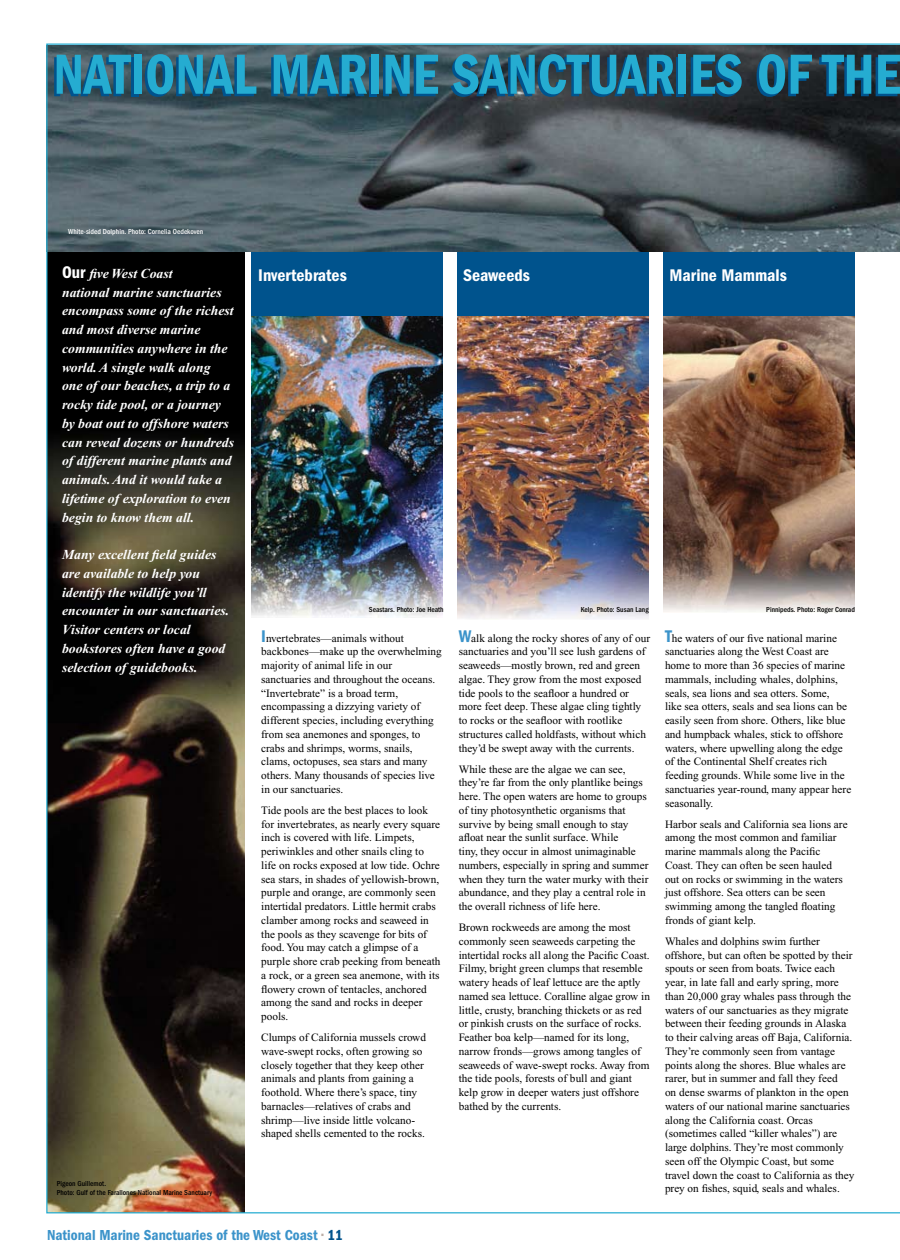
<style>
.page{position:relative;width:900px;height:1260px;background:#fff}
.page>*{position:absolute;margin:0;border:0;box-sizing:border-box;transform-origin:0 0}
.t1{font:600 condensed 58.5px "Franklin Gothic";color:#25acd1;scale:.92 1}
.t2{font:600 condensed 17.5px "Franklin Gothic";color:#fff}
.t3{font:600 condensed 15px "Franklin Gothic";color:#3b93ca}
.t4{font:italic 700 13.75px/18.8px "Times New Roman";color:#fff}
.t5{font:11.25px/13.8px "Times New Roman";color:#000}
.t6{font:500 condensed 7.5px/9px "Franklin Gothic";color:#000}
.t7{font:500 condensed 7.5px "Franklin Gothic";color:#fff}
.s1{font-family:"Franklin Gothic";font-weight:600;font-style:normal;font-stretch:condensed;font-size:17.5px}
.s2{font-family:"Franklin Gothic";font-weight:600;font-stretch:condensed;font-size:17.5px;color:#3b93ca}
.s3{color:#bcaea6}
.s4{color:#00538d}
</style>
<div class="page">
<img style="left:46px;top:43px;width:854px;height:1170px">
<h1 class="t1" style="left:54px;top:41px;width:922px">NATIONAL MARINE SANCTUARIES OF THE</h1>
<p class="t7" style="left:68px;top:227px;width:137px">White-sided Dolphin. Photo: Cornelia Oedekoven</p>
<p class="t4" style="left:62px;top:264px;width:174px"><span class="s1">Our</span> five West Coast<br>national marine sanctuaries encompass some of the richest and most diverse marine communities anywhere in the world. A single walk along one of our beaches, a trip to a rocky tide pool, or a journey by boat out to offshore waters can reveal dozens or hundreds of different marine plants and animals. And it would take a lifetime of exploration to even begin to know them all.</p>
<p class="t4" style="left:62px;top:545px;width:169px">Many excellent field guides are available to help you identify the wildlife you’ll encounter in our sanctuaries.<br>Visitor centers or local bookstores often have a good selection of guidebooks.</p>
<p class="t6" style="left:57px;top:1179px;width:157px">Pigeon Guillemot.<br>Photo: Gulf of the Farallones National Marine Sanctuary</p>
<h2 class="t2" style="left:258px;top:266px;width:90px">Invertebrates</h2>
<p class="t6" style="left:369px;top:605px;width:76px">Seastars. Photo: Joe Heath</p>
<p class="t5" style="left:261px;top:631px;width:182px"><span class="s2">I</span>nvertebrates—animals without backbones—make up the overwhelming majority of animal life in our sanctuaries and throughout the oceans. “Invertebrate” is a broad term, encompassing a dizzying variety of different species, including everything from sea anemones and sponges, to crabs and shrimps, worms, snails, clams, octopuses, sea stars and many others. Many thousands of species live in our sanctuaries.</p>
<p class="t5" style="left:261px;top:803px;width:181px">Tide pools are the best places to look for invertebrates, as nearly every square inch is covered with life. Limpets, periwinkles and other snails cling to life on rocks exposed at low tide. Ochre sea stars, in shades of yellowish-brown, purple and orange, are commonly seen intertidal predators. Little hermit crabs clamber among rocks and seaweed in the pools as they scavenge for bits of food. You may catch a glimpse of a purple shore crab peeking from beneath a rock, or a green sea anemone, with its flowery crown of tentacles, anchored among the sand and rocks in deeper pools.</p>
<p class="t5" style="left:261px;top:1031px;width:166px">Clumps of California mussels crowd wave-swept rocks, often growing so closely together that they keep other animals and plants from gaining a foothold. Where there’s space, tiny barnacles—relatives of crabs and shrimp—live inside little volcano&shy;shaped shells cemented to the rocks.</p>
<h3 class="t3" style="left:47px;top:1226px;width:289px">National Marine Sanctuaries of the West Coast <span class="s3">•</span> <span class="s4">11</span></h3>
<h2 class="t2" style="left:463px;top:266px;width:68px">Seaweeds</h2>
<h2 class="t2" style="left:670px;top:266px;width:119px">Marine Mammals</h2>
<p class="t6" style="left:581px;top:605px;width:69px">Kelp. Photo: Susan Lang</p>
<p class="t5" style="left:459px;top:631px;width:193px"><span class="s2">W</span>alk along the rocky shores of any of our sanctuaries and you’ll see lush gardens of seaweeds—mostly brown, red and green algae. They grow from the most exposed tide pools to the seafloor a hundred or more feet deep. These algae cling tightly to rocks or the seafloor with rootlike structures called holdfasts, without which they’d be swept away with the currents.</p>
<p class="t5" style="left:459px;top:762px;width:191px">While these are the algae we can see, they’re far from the only plantlike beings here. The open waters are home to groups of tiny photosynthetic organisms that survive by being small enough to stay afloat near the sunlit surface. While<br>tiny, they occur in almost unimaginable numbers, especially in spring and summer when they turn the water murky with their abundance, and they play a central role in the overall richness of life here.</p>
<p class="t5" style="left:459px;top:921px;width:193px">Brown rockweeds are among the most commonly seen seaweeds carpeting the intertidal rocks all along the Pacific Coast.<br>Filmy, bright green clumps that resemble watery heads of leaf lettuce are the aptly named sea lettuce. Coralline algae grow in little, crusty, branching thickets or as red or pinkish crusts on the surface of rocks.<br>Feather boa kelp—named for its long, narrow fronds—grows among tangles of seaweeds of wave-swept rocks. Away from the tide pools, forests of bull and giant kelp grow in deeper waters just offshore bathed by the currents.</p>
<p class="t6" style="left:766px;top:605px;width:90px">Pinnipeds. Photo: Roger Conrad</p>
<p class="t5" style="left:665px;top:631px;width:188px"><span class="s2">T</span>he waters of our five national marine sanctuaries along the West Coast are home to more than 36 species of marine mammals, including whales, dolphins, seals, sea lions and sea otters. Some,<br>like sea otters, seals and sea lions can be easily seen from shore. Others, like blue and humpback whales, stick to offshore waters, where upwelling along the edge of the Continental Shelf creates rich feeding grounds. While some live in the sanctuaries year-round, many appear here seasonally.</p>
<p class="t5" style="left:665px;top:817px;width:184px">Harbor seals and California sea lions are among the most common and familiar marine mammals along the Pacific Coast. They can often be seen hauled out on rocks or swimming in the waters just offshore. Sea otters can be seen swimming among the tangled floating fronds of giant kelp.</p>
<p class="t5" style="left:665px;top:934px;width:191px">Whales and dolphins swim further offshore, but can often be spotted by their spouts or seen from boats. Twice each year, in late fall and early spring, more than 20,000 gray whales pass through the waters of our sanctuaries as they migrate between their feeding grounds in Alaska to their calving areas off Baja, California.<br>They’re commonly seen from vantage points along the shores. Blue whales are rarer, but in summer and fall they feed<br>on dense swarms of plankton in the open waters of our national marine sanctuaries along the California coast. Orcas (sometimes called “killer whales”) are large dolphins. They’re most commonly seen off the Olympic Coast, but some travel down the coast to California as they prey on fishes, squid, seals and whales.</p>
</div>
